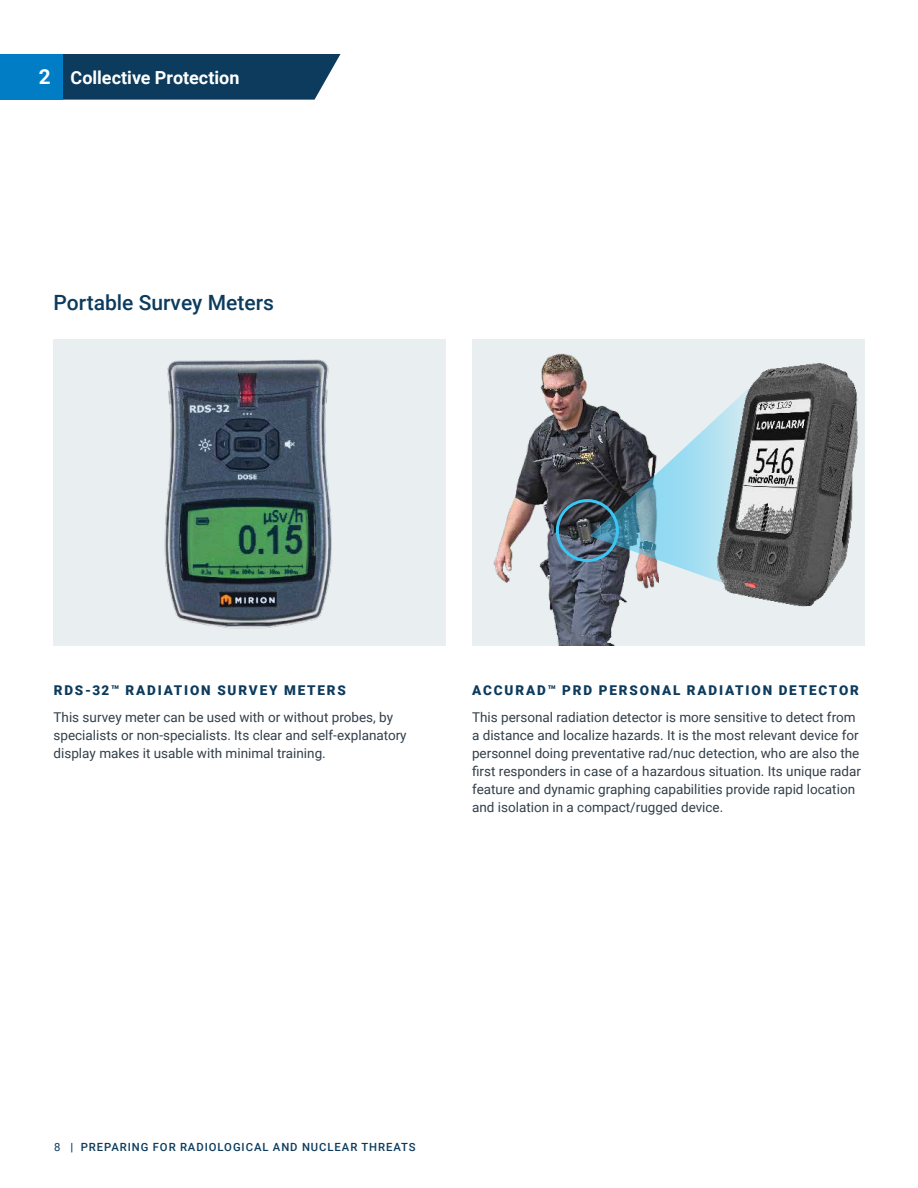
<style>
.page{position:relative;width:918px;height:1188px;background:#fff}
.page>*{position:absolute;margin:0;border:0;box-sizing:border-box;transform-origin:0 0}
.t1{font:500 21px "Roboto";color:#0c3b5d}
.t2{font:700 18px "Roboto";color:#fff}
.t3{font:13.5px/18px "Roboto";color:#333f49}
.t4{font:900 13.5px "Roboto";letter-spacing:.135em;color:#0c3b5d}
.t5{font:500 11.25px "Roboto";letter-spacing:.085em;color:#0c3b5d}
.s1{font-size:20.7px}
.s2{font-weight:400}
</style>
<div class="page">
<svg style="left:63px;top:54px;width:278px;height:46px"></svg>
<div style="left:0;top:54px;width:63px;height:46px;background:#007dc5"></div>
<div style="left:54px;top:339px;width:392px;height:307px;background:#e9eff1"></div>
<img style="left:164px;top:359px;width:168px;height:270px">
<div style="left:472px;top:339px;width:392px;height:307px;background:#e9eff1"></div>
<img style="left:493px;top:353px;width:155px;height:293px">
<div style="left:556px;top:499px;width:63px;height:63px;border:3px solid #3cc6f4;border-radius:50%"></div>
<svg style="left:590px;top:381px;width:119px;height:207px"></svg>
<img style="left:709px;top:359px;width:156px;height:254px">
<h2 class="t2" style="left:39px;top:65px;width:202px"><span class="s1">2</span> Collective Protection</h2>
<h1 class="t1" style="left:54px;top:288px;width:222px">Portable Survey Meters</h1>
<p class="t4" style="left:54px;top:681px;width:294px">RDS-32™ RADIATION SURVEY METERS</p>
<p class="t3" style="left:54px;top:708px;width:355px">This survey meter can be used with or without probes, by specialists or non-specialists. Its clear and self-explanatory display makes it usable with minimal training.</p>
<p class="t4" style="left:472px;top:681px;width:388px">ACCURAD™ PRD PERSONAL RADIATION DETECTOR</p>
<p class="t3" style="left:472px;top:708px;width:391px">This personal radiation detector is more sensitive to detect from a distance and localize hazards. It is the most relevant device for personnel doing preventative rad/nuc detection, who are also the first responders in case of a hazardous situation. Its unique radar feature and dynamic graphing capabilities provide rapid location and isolation in a compact/rugged device.</p>
<p class="t5" style="left:54px;top:1139px;width:363px"><span class="s2">8</span> | PREPARING FOR RADIOLOGICAL AND NUCLEAR THREATS</p>
</div>
